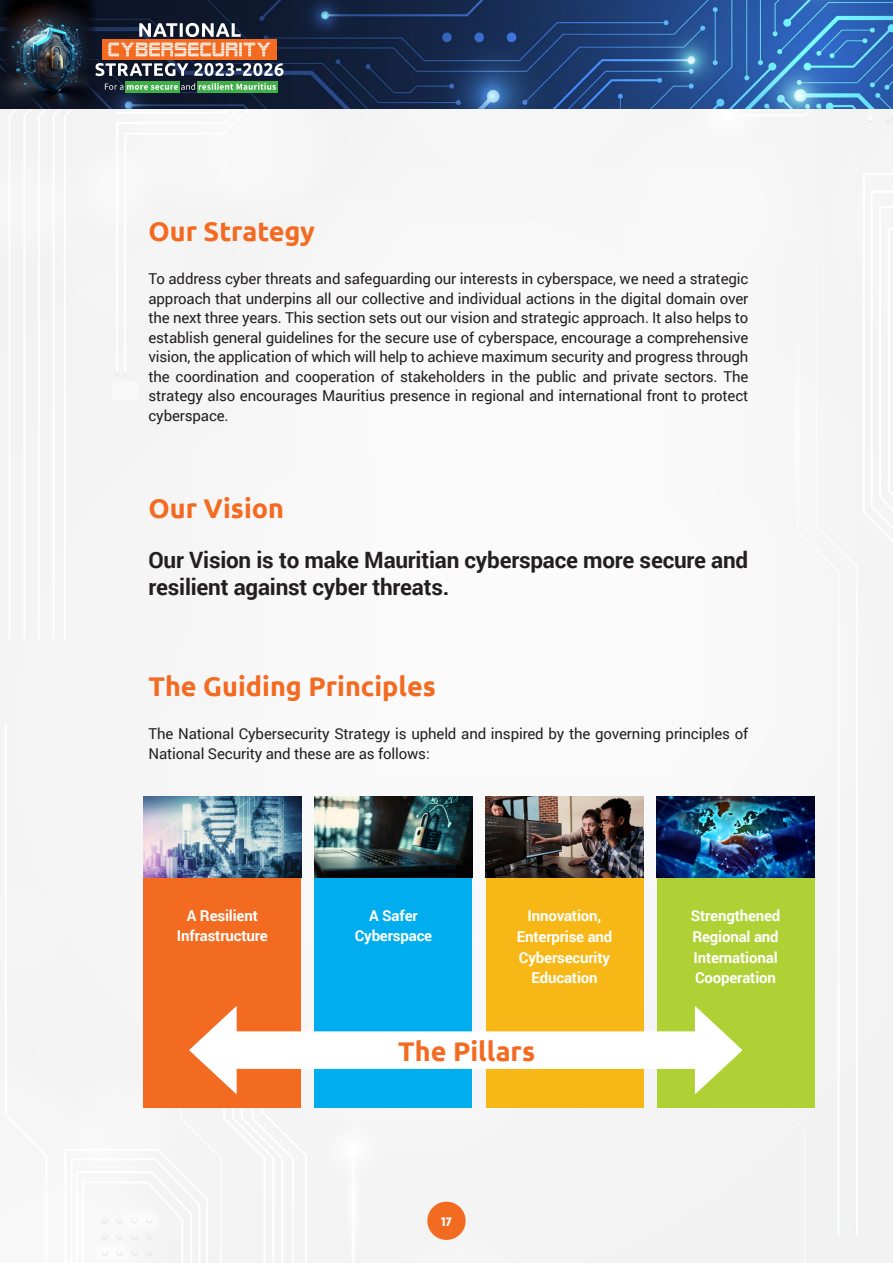
<style>
.page{position:relative;width:893px;height:1263px;background:#fff}
.page>*{position:absolute;margin:0;border:0;box-sizing:border-box;transform-origin:0 0}
.Body{font:700 27px "Ubuntu";color:#f36a21}
.Body-2{font:700 22.5px/27px "Roboto";letter-spacing:-.01em;color:#231f20}
.Body-3{font:15px/19.5px "Roboto";letter-spacing:-.01em;color:#231f20;text-align:justify}
.Body-4{font:700 15px/20.5px "Roboto";letter-spacing:-.01em;color:#fff;text-align:center}
.t1{font:800 12px "Visby CF";color:#fff}
</style>
<div class="page">
<div style="left:0;top:108px;width:893px;height:1155px;background:#f6f6f6"></div>
<img style="left:96px;top:0;width:797px;height:108px">
<div style="left:427px;top:1202px;width:39px;height:38px;background:#f36a21;border-radius:50%"></div>
<div style="left:144px;top:874px;width:157px;height:233px;background:#f36a21"></div>
<div style="left:315px;top:874px;width:157px;height:233px;background:#00aeef"></div>
<div style="left:486px;top:874px;width:157px;height:233px;background:#f7b817"></div>
<div style="left:657px;top:874px;width:157px;height:233px;background:#b0d136"></div>
<img style="left:144px;top:797px;width:157px;height:81px">
<img style="left:315px;top:797px;width:157px;height:80px">
<img style="left:486px;top:797px;width:157px;height:81px">
<img style="left:657px;top:797px;width:157px;height:81px">
<div style="left:221px;top:1031px;width:489px;height:38px;background:#fff"></div>
<svg style="left:189px;top:1006px;width:48px;height:88px"></svg>
<svg style="left:695px;top:1006px;width:47px;height:88px"></svg>
<img style="left:0;top:0;width:96px;height:108px">
<div style="left:102px;top:39px;width:175px;height:20px;background:linear-gradient(to right,#f36a21,#f36a21)"></div>
<svg style="left:95px;top:63px;width:188px;height:13px"></svg>
<svg style="left:108px;top:43px;width:162px;height:13px"></svg>
<svg style="left:139px;top:23px;width:102px;height:14px"></svg>
<div style="left:125px;top:81px;width:54px;height:12px;background:#40ae49"></div>
<div style="left:197px;top:81px;width:81px;height:12px;background:#40ae49"></div>
<svg style="left:105px;top:83px;width:171px;height:7px"></svg>
<p class="Body" style="left:148px;top:215px;width:168px">Our Strategy</p>
<p class="Body-3" style="left:148px;top:269px;width:601px">To address cyber threats and safeguarding our interests in cyberspace, we need a strategic approach that underpins all our collective and individual actions in the digital domain over the next three years. This section sets out our vision and strategic approach. It also helps to establish general guidelines for the secure use of cyberspace, encourage a comprehensive vision, the application of which will help to achieve maximum security and progress through the coordination and cooperation of stakeholders in the public and private sectors. The strategy also encourages Mauritius presence in regional and international front to protect cyberspace.</p>
<p class="Body" style="left:148px;top:492px;width:137px">Our Vision</p>
<p class="Body-2" style="left:148px;top:546px;width:601px">Our Vision is to make Mauritian cyberspace more secure and resilient against cyber threats.</p>
<p class="Body" style="left:148px;top:670px;width:289px">The Guiding Principles</p>
<p class="Body-3" style="left:148px;top:724px;width:601px">The National Cybersecurity Strategy is upheld and inspired by the governing principles of<br>National Security and these are as follows:</p>
<p class="Body-4" style="left:187px;top:904px;width:73px">A Resilient</p>
<p class="Body-4" style="left:177px;top:925px;width:92px">Infrastructure</p>
<p class="Body-4" style="left:369px;top:904px;width:50px">A Safer</p>
<p class="Body-4" style="left:355px;top:925px;width:79px">Cyberspace</p>
<p class="Body-4" style="left:528px;top:905px;width:75px">Innovation,</p>
<p class="Body-4" style="left:517px;top:926px;width:97px">Enterprise and<br>Cybersecurity<br>Education</p>
<p class="Body" style="left:398px;top:1035px;width:138px">The Pillars</p>
<p class="t1" style="left:441px;top:1213px;width:13px">17</p>
<p class="Body-4" style="left:691px;top:905px;width:91px">Strengthened</p>
<p class="Body-4" style="left:692px;top:926px;width:88px;text-align:justify">Regional and International Cooperation</p>
</div>
